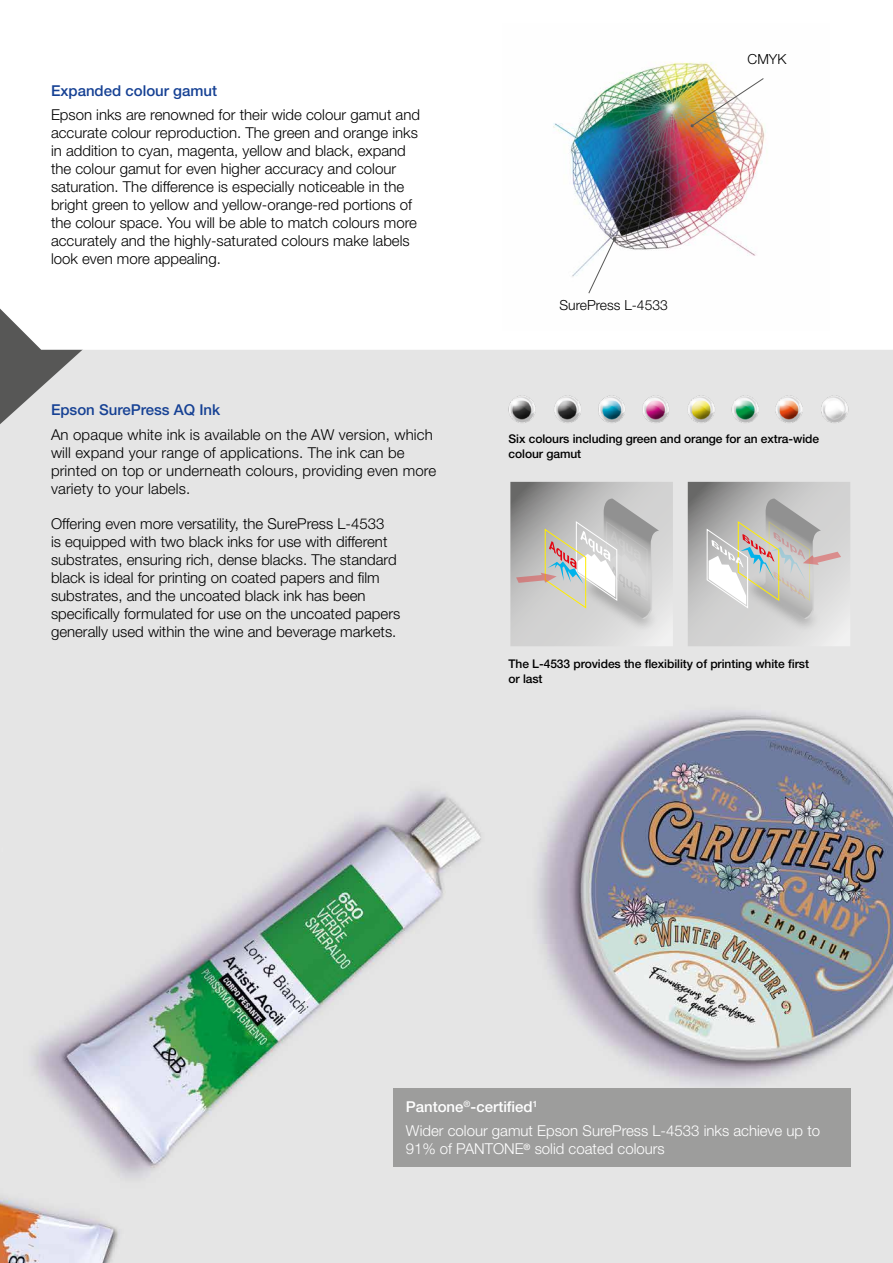
<style>
.page{position:relative;width:893px;height:1263px;background:#fff}
.page>*{position:absolute;margin:0;border:0;box-sizing:border-box;transform-origin:0 0}
.t1{font:300 15px/18px "Helvetica Neue LT Pro";color:#000}
.t2{font:300 15px/24.5px "Helvetica Neue LT Pro";color:#fff}
.t3{font:500 15px "Helvetica Neue LT Pro";color:#164194}
.t4{font:300 13.95px "Helvetica Neue LT Pro";color:#000}
.t5{font:500 12px/15px "Helvetica Neue LT Pro";letter-spacing:-.005em;color:#000}
.s1{font-weight:500}
</style>
<div class="page">
<img style="left:0;top:350px;width:893px;height:913px">
<svg style="left:0;top:350px;width:470px;height:74px;background:#d8d8d8"></svg>
<div style="left:393px;top:1089px;width:457px;height:78px;background:#9d9d9c"></div>
<img style="left:553px;top:62px;width:213px;height:215px">
<svg style="left:588px;top:237px;width:28px;height:57px"></svg>
<img style="left:690px;top:77px;width:75px;height:51px">
<div style="left:673px;top:529px;width:15px;height:117px;background:#e5e5e5"></div>
<svg style="left:510px;top:482px;width:163px;height:164px;background:#c5c4c3"></svg>
<img style="left:850px;top:529px;width:10px;height:117px">
<svg style="left:688px;top:482px;width:162px;height:164px;background:#c4c4c1"></svg>
<img style="left:492px;top:387px;width:379px;height:43px">
<p class="t3" style="left:51px;top:81px;width:168px">Expanded colour gamut</p>
<p class="t1" style="left:51px;top:105px;width:371px">Epson inks are renowned for their wide colour gamut and accurate colour reproduction. The green and orange inks in addition to cyan, magenta, yellow and black, expand the colour gamut for even higher accuracy and colour saturation. The difference is especially noticeable in the bright green to yellow and yellow-orange-red portions of the colour space. You will be able to match colours more accurately and the highly-saturated colours make labels look even more appealing.</p>
<p class="t3" style="left:51px;top:401px;width:171px">Epson SurePress AQ Ink</p>
<p class="t1" style="left:51px;top:425px;width:387px">An opaque white ink is available on the AW version, which will expand your range of applications. The ink can be printed on top or underneath colours, providing even more variety to your labels.</p>
<p class="t1" style="left:51px;top:514px;width:351px">Offering even more versatility, the SurePress L-4533<br>is equipped with two black inks for use with different substrates, ensuring rich, dense blacks. The standard black is ideal for printing on coated papers and film substrates, and the uncoated black ink has been specifically formulated for use on the uncoated papers generally used within the wine and beverage markets.</p>
<p class="t4" style="left:748px;top:50px;width:40px">CMYK</p>
<p class="t4" style="left:559px;top:296px;width:110px">SurePress L-4533</p>
<p class="t5" style="left:508px;top:431px;width:312px">Six colours including green and orange for an extra-wide colour gamut</p>
<p class="t5" style="left:508px;top:656px;width:302px">The L-4533 provides the flexibility of printing white first or last</p>
<p class="t2" style="left:406px;top:1094px;width:416px"><span class="s1">Pantone</span><sup>®</sup><span class="s1">-certified</span><sup>1<br></sup>Wider colour gamut Epson SurePress L-4533 inks achieve up to</p>
<p class="t2" style="left:406px;top:1136px;width:261px">91% of PANTONE<sup>®</sup> solid coated colours</p>
</div>
